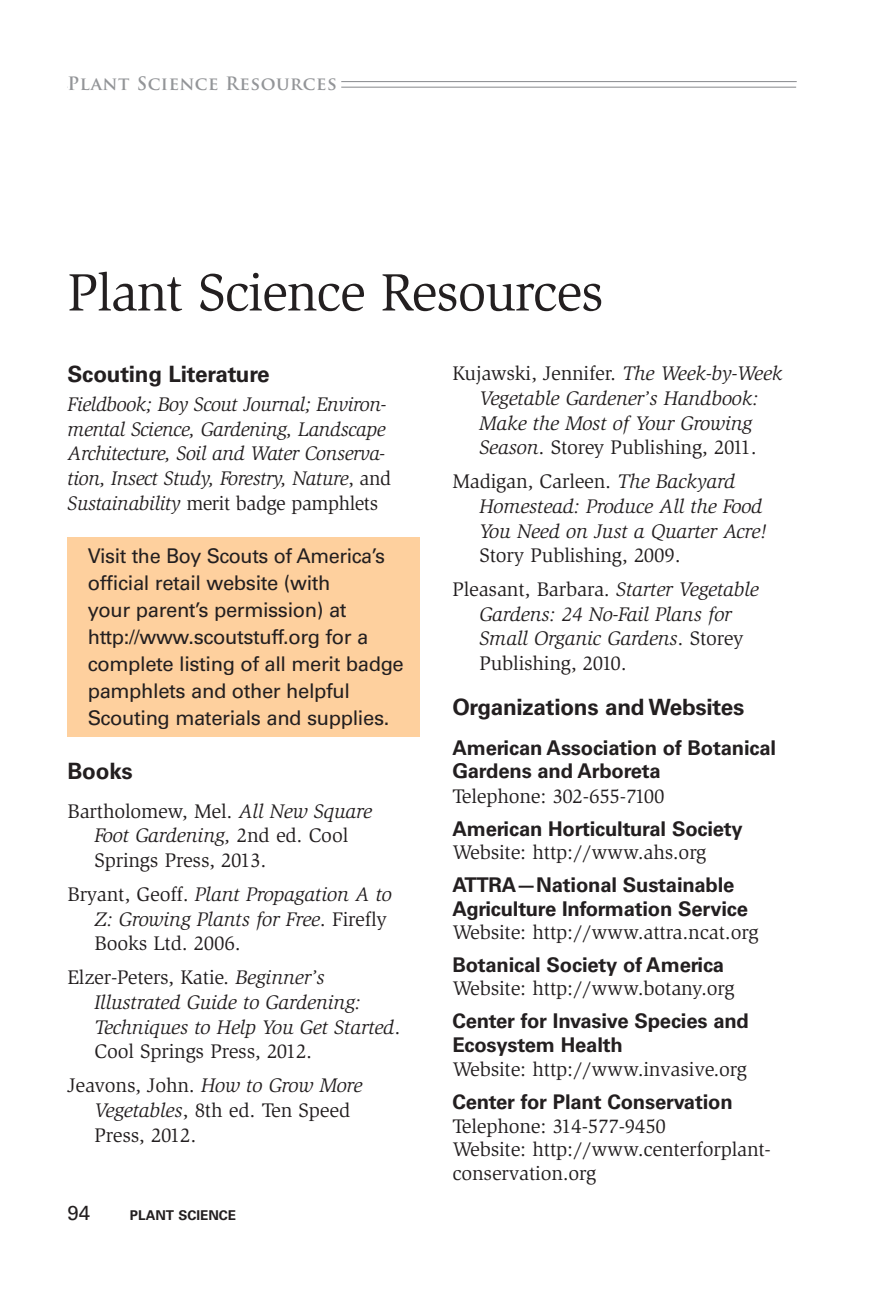
<style>
.page{position:relative;width:871px;height:1296px;background:#fff}
.page>*{position:absolute;margin:0;border:0;box-sizing:border-box;transform-origin:0 0}
.t1{font:54px "Slimbach";letter-spacing:-.025em;color:#231f20}
.t2{font:700 22.5px "Univers";letter-spacing:-.01em;color:#231f20}
.t3{font:italic 20.25px/24.8px "Slimbach";letter-spacing:-.01em;color:#231f20}
.t4{font:20.25px/24.8px "Slimbach";letter-spacing:-.01em;color:#231f20}
.t5{font:700 20.25px/23.6px "Univers";letter-spacing:-.01em;color:#231f20}
.t6{font:20.25px/27px "Univers";letter-spacing:-.02em;color:#231f20}
.t7{font:700 18px "Trajan Pro";letter-spacing:.03em;color:#939598}
.t8{font:700 13.5px "Univers";color:#231f20}
.s1{color:#fff}
.s2{font-style:normal}
.s3{font-style:italic}
</style>
<div class="page">
<hr style="left:68px;top:87px;width:728px;height:1px;background:#939598">
<hr style="left:68px;top:81px;width:729px;height:1px;background:#939598">
<div style="left:68px;top:68px;width:273px;height:31px;background:#fff"></div>
<div style="left:68px;top:537px;width:352px;height:200px;background:#fed09e"></div>
<p class="t7" style="left:68px;top:72px;width:276px">Plant Science Resources<span class="s1">.</span></p>
<h1 class="t1" style="left:68px;top:262px;width:538px">Plant Science Resources</h1>
<p class="t2" style="left:68px;top:361px;width:204px">Scouting Literature</p>
<p class="t3" style="left:68px;top:392px;width:325px">Fieldbook; Boy Scout Journal; Environ&shy;mental Science, Gardening, Landscape Architecture, Soil and Water Conserva&shy;tion, Insect Study, Forestry, Nature<span class="s2">, and </span>Sustainability <span class="s2">merit badge pamphlets</span></p>
<p class="t6" style="left:88px;top:543px;width:318px">Visit the Boy Scouts of America’s official retail website (with<br>your parent’s permission) at http://www.scoutstuff.org for a complete listing of all merit badge pamphlets and other helpful<br>Scouting materials and supplies.</p>
<p class="t2" style="left:68px;top:758px;width:67px">Books</p>
<p class="t4" style="left:94px;top:799px;width:279px;text-indent:-27px">Bartholomew, Mel. <span class="s3">All New Square<br>Foot Gardening,</span> 2nd ed. Cool<br>Springs Press, 2013.</p>
<p class="t3" style="left:94px;top:882px;width:299px;text-indent:-27px"><span class="s2">Bryant, Geoff.</span> Plant Propagation A to<br>Z: Growing Plants for Free<span class="s2">. Firefly<br>Books Ltd. 2006.</span></p>
<p class="t3" style="left:94px;top:965px;width:307px;text-indent:-27px"><span class="s2">Elzer-Peters, Katie.</span> Beginner’s<br>Illustrated Guide to Gardening:<br>Techniques to Help You Get Started<span class="s2">.<br>Cool Springs Press, 2012.</span></p>
<p class="t4" style="left:94px;top:1073px;width:269px;text-indent:-27px">Jeavons, John. <span class="s3">How to Grow More<br>Vegetables</span>, 8th ed. Ten Speed<br>Press, 2012.</p>
<p class="t6" style="left:68px;top:1199px;width:24px">94</p>
<p class="t8" style="left:130px;top:1207px;width:108px">PLANT SCIENCE</p>
<p class="t3" style="left:452px;top:361px;width:332px;text-align:center"><span class="s2">Kujawski, Jennifer.</span> The Week-by-Week Vegetable Gardener’s Handbook:<br>Make the Most of Your Growing Season<span class="s2">. Storey Publishing, 2011.</span></p>
<p class="t3" style="left:479px;top:469px;width:289px;text-indent:-27px"><span class="s2">Madigan, Carleen.</span> The Backyard<br>Homestead: Produce All the Food<br>You Need on Just a Quarter Acre!</p>
<p class="t4" style="left:452px;top:539px;width:308px;line-height:33.8px;text-indent:27px">Story Publishing, 2009.<br>Pleasant, Barbara. <span class="s3">Starter Vegetable</span></p>
<p class="t3" style="left:479px;top:602px;width:266px">Gardens: 24 No-Fail Plans for<br>Small Organic Gardens<span class="s2">. Storey<br>Publishing, 2010.</span></p>
<p class="t2" style="left:452px;top:694px;width:293px">Organizations and Websites</p>
<p class="t5" style="left:452px;top:736px;width:325px">American Association of Botanical<br>Gardens and Arboreta</p>
<p class="t4" style="left:452px;top:784px;width:214px">Telephone: 302-655-7100</p>
<p class="t5" style="left:452px;top:817px;width:292px">American Horticultural Society</p>
<p class="t4" style="left:452px;top:840px;width:255px">Website: http://www.ahs.org</p>
<p class="t5" style="left:452px;top:873px;width:297px">ATTRA—National Sustainable<br>Agriculture Information Service</p>
<p class="t4" style="left:452px;top:920px;width:308px">Website: http://www.attra.ncat.org</p>
<p class="t5" style="left:452px;top:953px;width:273px">Botanical Society of America</p>
<p class="t4" style="left:452px;top:976px;width:284px">Website: http://www.botany.org</p>
<p class="t5" style="left:452px;top:1009px;width:298px">Center for Invasive Species and<br>Ecosystem Health</p>
<p class="t4" style="left:452px;top:1057px;width:296px">Website: http://www.invasive.org</p>
<p class="t5" style="left:452px;top:1090px;width:282px">Center for Plant Conservation</p>
<p class="t4" style="left:452px;top:1114px;width:320px;line-height:23.6px">Telephone: 314-577-9450<br>Website: http://www.centerforplant&shy;conservation.org</p>
</div>
